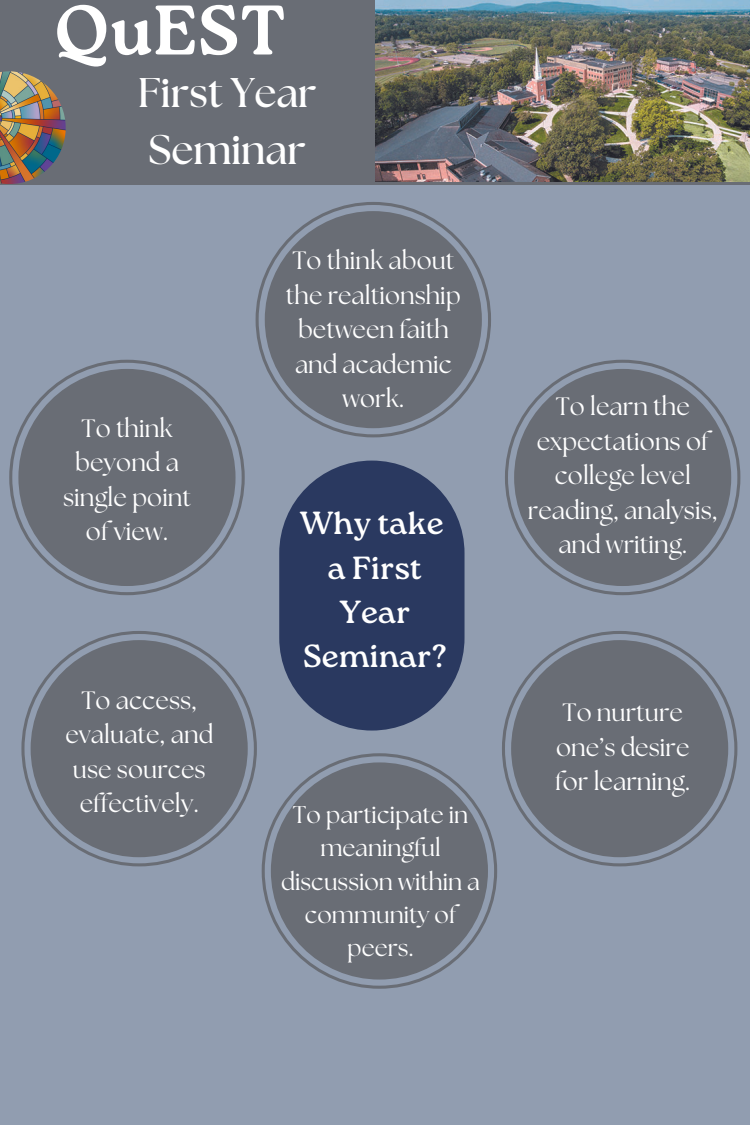
<style>
.page{position:relative;width:750px;height:1125px;background:#919db0}
.page>*{position:absolute;margin:0;border:0;box-sizing:border-box;transform-origin:0 0}
.t1{font:700 70px "Roca One";color:#fff}
.t2{font:700 41.4px "The Seasons";color:#fff}
.t3{font:31.9px/44.2px "Roca One";color:#fff;text-align:center}
.t4{font:25px/34.5px "The Seasons";color:#fff;text-align:center}
.t5{font:24.1px/33.2px "The Seasons";color:#fff;text-align:center}
</style>
<div class="page">
<svg style="left:21px;top:631px;width:236px;height:235px"></svg>
<div style="left:31px;top:640px;width:217px;height:217px;background:#696d75;border-radius:50%"></div>
<div style="left:0;top:0;width:750px;height:184px;background:#696d75"></div>
<img style="left:375px;top:0;width:375px;height:182px">
<img style="left:0;top:71px;width:66px;height:113px">
<svg style="left:262px;top:753px;width:235px;height:236px"></svg>
<div style="left:271px;top:762px;width:217px;height:218px;background:#696d75;border-radius:50%"></div>
<svg style="left:256px;top:202px;width:235px;height:235px"></svg>
<div style="left:265px;top:211px;width:217px;height:217px;background:#696d75;border-radius:50%"></div>
<svg style="left:9px;top:360px;width:236px;height:235px"></svg>
<div style="left:18px;top:369px;width:218px;height:217px;background:#696d75;border-radius:50%"></div>
<svg style="left:505px;top:360px;width:235px;height:235px"></svg>
<div style="left:514px;top:369px;width:217px;height:217px;background:#696d75;border-radius:50%"></div>
<svg style="left:502px;top:631px;width:235px;height:235px"></svg>
<div style="left:511px;top:640px;width:217px;height:217px;background:#696d75;border-radius:50%"></div>
<div style="left:279px;top:461px;width:186px;height:270px;background:#2a3960;border-radius:93px"></div>
<p class="t1" style="left:54px;top:-11px;width:233px">QuEST</p>
<p class="t2" style="left:138px;top:73px;width:181px">First Year</p>
<p class="t2" style="left:149px;top:131px;width:159px">Seminar</p>
<p class="t4" style="left:63px;top:413px;width:130px">To think beyond a single point of view.</p>
<p class="t4" style="left:65px;top:684px;width:149px">To access, evaluate, and use sources effectively.</p>
<p class="t4" style="left:286px;top:245px;width:177px">To think about the realtionship between faith and academic work.</p>
<p class="t3" style="left:300px;top:501px;width:145px">Why take</p>
<p class="t3" style="left:328px;top:545px;width:96px">a First<br>Year</p>
<p class="t3" style="left:303px;top:634px;width:146px">Seminar?</p>
<p class="t5" style="left:281px;top:800px;width:200px">To participate in meaningful discussion within a community of peers.</p>
<p class="t4" style="left:528px;top:391px;width:191px">To learn the expectations of college level reading, analysis, and writing.</p>
<p class="t4" style="left:555px;top:697px;width:137px;text-align:left">To nurture one’s desire for learning.</p>
</div>
